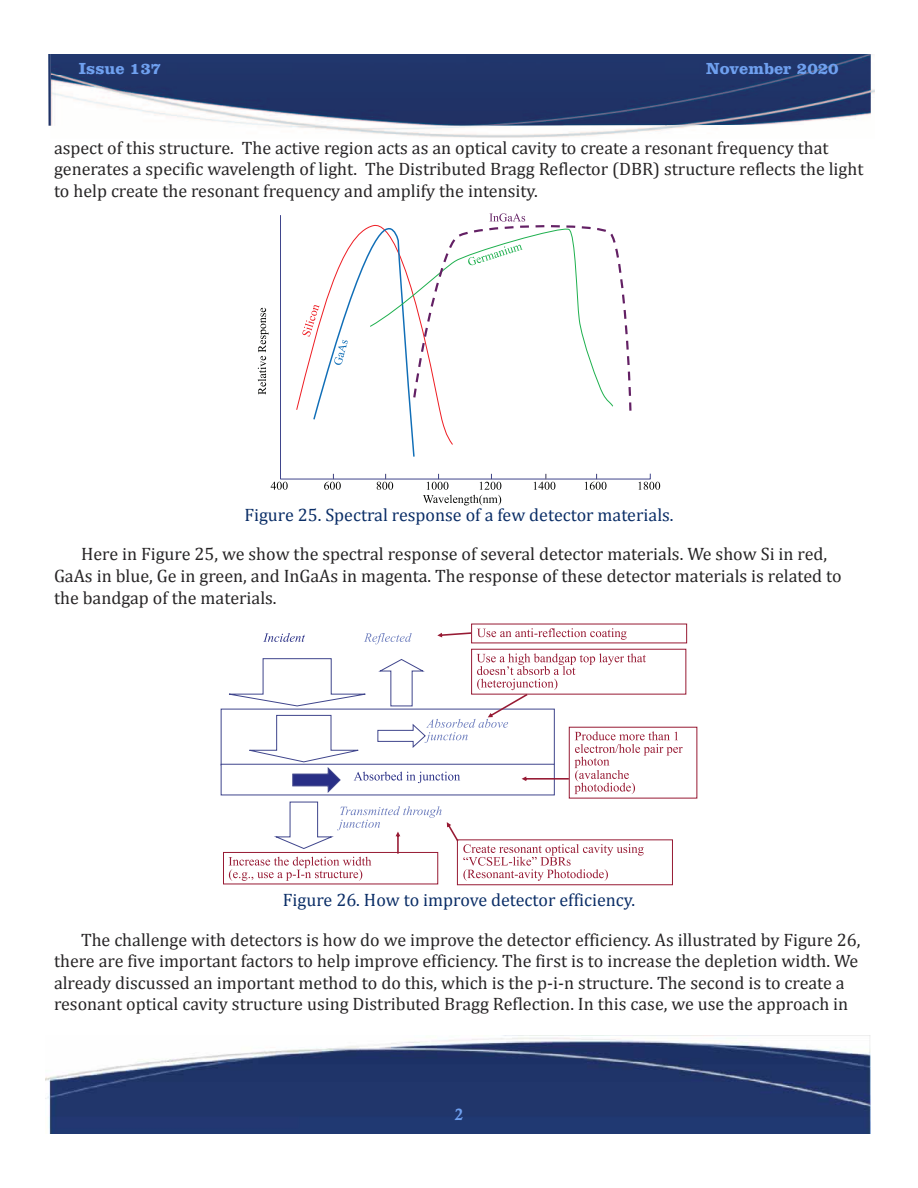
<style>
.page{position:relative;width:918px;height:1188px;background:#fff}
.page>*{position:absolute;margin:0;border:0;box-sizing:border-box;transform-origin:0 0}
.t1{font:18px/21.6px "Cambria";color:#272526}
.t2{font:18px "Cambria";color:#0b2e67}
.t3{font:700 16.5px "Clarendon BT";color:#6fa0ef}
.t4{font:700 16.5px "Calisto";color:#6fa0ef}
</style>
<div class="page">
<img style="left:48px;top:54px;width:3px;height:72px">
<img style="left:871px;top:54px;width:4px;height:40px">
<img style="left:51px;top:54px;width:820px;height:72px">
<img style="left:45px;top:1036px;width:825px;height:98px">
<svg style="left:280px;top:215px;width:371px;height:265px"></svg>
<svg style="left:271px;top:482px;width:17px;height:8px"></svg>
<svg style="left:324px;top:474px;width:17px;height:16px"></svg>
<svg style="left:377px;top:474px;width:16px;height:16px"></svg>
<svg style="left:423px;top:474px;width:78px;height:31px"></svg>
<svg style="left:534px;top:474px;width:21px;height:16px"></svg>
<svg style="left:585px;top:474px;width:22px;height:16px"></svg>
<svg style="left:638px;top:482px;width:22px;height:8px"></svg>
<svg style="left:258px;top:308px;width:10px;height:87px"></svg>
<svg style="left:296px;top:213px;width:337px;height:245px"></svg>
<svg style="left:263px;top:633px;width:42px;height:9px"></svg>
<svg style="left:364px;top:633px;width:48px;height:11px"></svg>
<svg style="left:477px;top:628px;width:150px;height:12px"></svg>
<svg style="left:437px;top:632px;width:34px;height:5px"></svg>
<svg style="left:228px;top:653px;width:455px;height:141px"></svg>
<div style="left:457px;top:839px;width:216px;height:46px;border:1px solid #971a33"></div>
<svg style="left:229px;top:801px;width:415px;height:80px"></svg>
<p class="t3" style="left:79px;top:62px;width:84px">Issue 137</p>
<p class="t3" style="left:706px;top:62px;width:134px">November 2020</p>
<p class="t1" style="left:54px;top:136px;width:811px">aspect of this structure. The active region acts as an optical cavity to create a resonant frequency that generates a specific wavelength of light. The Distributed Bragg Reflector (DBR) structure reflects the light to help create the resonant frequency and amplify the intensity.</p>
<p class="t2" style="left:244px;top:504px;width:431px">Figure 25. Spectral response of a few detector materials.</p>
<p class="t1" style="left:54px;top:543px;width:789px;text-indent:27px">Here in Figure 25, we show the spectral response of several detector materials. We show Si in red,<br>GaAs in blue, Ge in green, and InGaAs in magenta. The response of these detector materials is related to the bandgap of the materials.</p>
<p class="t2" style="left:283px;top:889px;width:354px">Figure 26. How to improve detector efficiency.</p>
<p class="t1" style="left:54px;top:928px;width:808px;text-indent:27px">The challenge with detectors is how do we improve the detector efficiency. As illustrated by Figure 26, there are five important factors to help improve efficiency. The first is to increase the depletion width. We already discussed an important method to do this, which is the p-i-n structure. The second is to create a resonant optical cavity structure using Distributed Bragg Reflection. In this case, we use the approach in</p>
<p class="t4" style="left:455px;top:1108px;width:10px">2</p>
</div>
